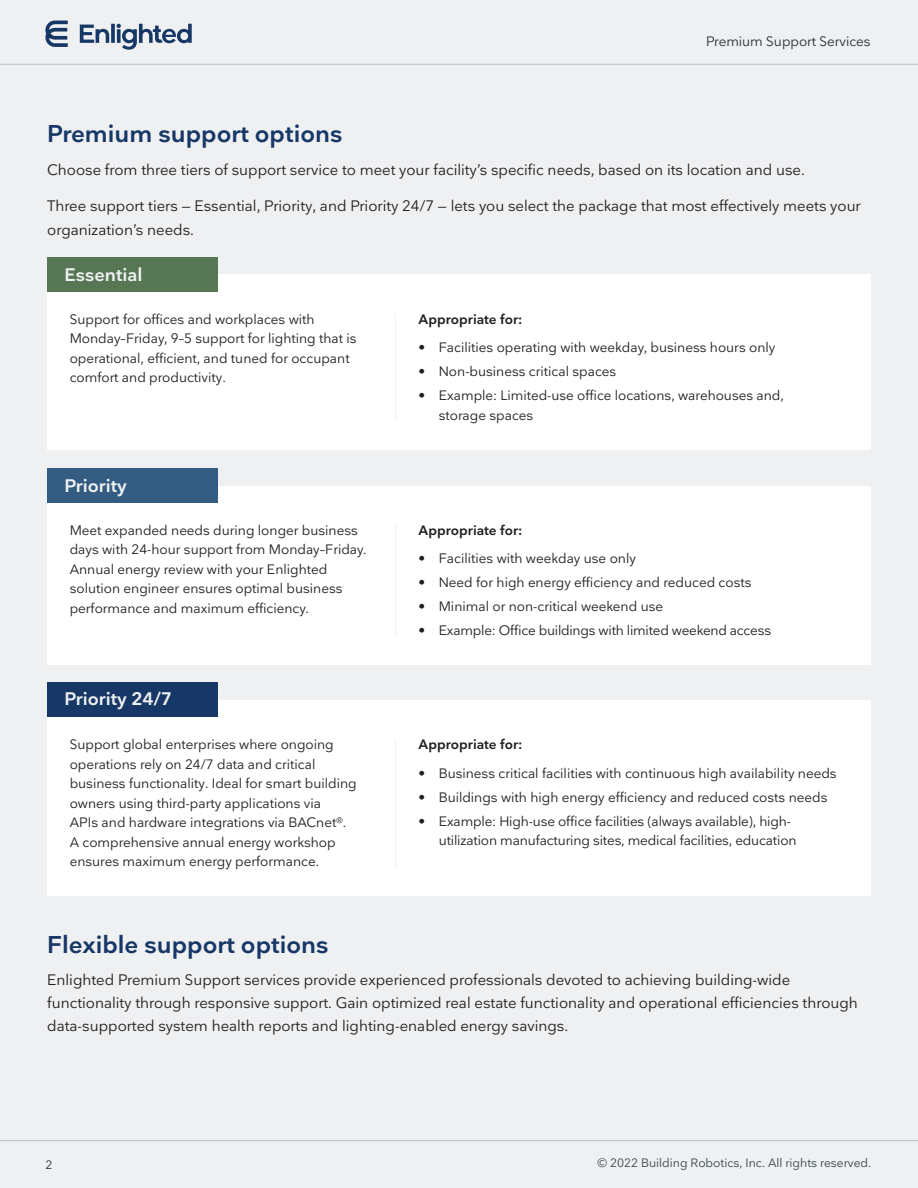
<style>
.page{position:relative;width:918px;height:1188px;background:#eef0f2}
.page>*{position:absolute;margin:0;border:0;box-sizing:border-box;transform-origin:0 0}
.H3_16_20_Demibold_Bl{font:600 24px "Nationale";color:#173766}
.Column_H1_12_14_Demi{font:600 18px "Nationale";color:#eef0f2}
.P2_10_15_Regular_Bla{font:15px/23.2px "Nationale";color:#231f20}
.P3_9_13_Regular_Blac{font:13.5px/19.5px "Nationale";color:#231f20}
.P3_9_13_Regular_Blac-2{font:600 13.5px "Nationale";color:#231f20}
.t1{font:13.5px "Nationale";color:#283235}
.t2{font:12px "Nationale";color:#39474e}
.t3{font:12px "Nationale";color:#283235}
</style>
<div class="page">
<hr style="left:0;top:64px;width:918px;height:1px;background:#bcbdc0">
<hr style="left:0;top:1140px;width:918px;height:1px;background:#bcbdc0">
<svg style="left:45px;top:21px;width:147px;height:29px"></svg>
<div style="left:47px;top:275px;width:824px;height:175px;background:#fff"></div>
<div style="left:47px;top:486px;width:824px;height:178px;background:#fff"></div>
<div style="left:47px;top:700px;width:824px;height:195px;background:#fff"></div>
<div style="left:47px;top:257px;width:171px;height:34px;background:#577754"></div>
<div style="left:47px;top:468px;width:171px;height:34px;background:#345c82"></div>
<div style="left:47px;top:682px;width:171px;height:35px;background:#173766"></div>
<hr style="left:395px;top:314px;width:1px;height:106px;background:#eef0f2">
<hr style="left:395px;top:525px;width:1px;height:110px;background:#eef0f2">
<hr style="left:395px;top:739px;width:1px;height:127px;background:#eef0f2">
<p class="t1" style="left:706px;top:33px;width:166px">Premium Support Services</p>
<p class="H3_16_20_Demibold_Bl" style="left:47px;top:119px;width:297px">Premium support options</p>
<p class="P2_10_15_Regular_Bla" style="left:47px;top:157px;width:759px">Choose from three tiers of support service to meet your facility’s specific needs, based on its location and use.</p>
<p class="P2_10_15_Regular_Bla" style="left:47px;top:194px;width:815px">Three support tiers — Essential, Priority, and Priority 24/7 — lets you select the package that most effectively meets your organization’s needs.</p>
<p class="Column_H1_12_14_Demi" style="left:65px;top:264px;width:79px">Essential</p>
<p class="P3_9_13_Regular_Blac" style="left:70px;top:309px;width:288px">Support for offices and workplaces with Monday–Friday, 9–5 support for lighting that is operational, efficient, and tuned for occupant comfort and productivity.</p>
<p class="Column_H1_12_14_Demi" style="left:65px;top:474px;width:64px">Priority</p>
<p class="P3_9_13_Regular_Blac" style="left:70px;top:520px;width:298px">Meet expanded needs during longer business days with 24-hour support from Monday–Friday.<br>Annual energy review with your Enlighted solution engineer ensures optimal business performance and maximum efficiency.</p>
<p class="Column_H1_12_14_Demi" style="left:65px;top:688px;width:109px">Priority 24/7</p>
<p class="P3_9_13_Regular_Blac" style="left:70px;top:735px;width:288px">Support global enterprises where ongoing operations rely on 24/7 data and critical business functionality. Ideal for smart building owners using third-party applications via<br>APIs and hardware integrations via BACnet<sup>®</sup>.<br>A comprehensive annual energy workshop ensures maximum energy performance.</p>
<p class="P3_9_13_Regular_Blac-2" style="left:419px;top:311px;width:105px">Appropriate for:</p>
<p class="P3_9_13_Regular_Blac" style="left:419px;top:338px;width:358px">• Facilities operating with weekday, business hours only</p>
<p class="P3_9_13_Regular_Blac" style="left:419px;top:362px;width:199px">• Non-business critical spaces</p>
<p class="P3_9_13_Regular_Blac" style="left:439px;top:386px;width:347px;text-indent:-20px">• Example: Limited-use office locations, warehouses and, storage spaces</p>
<p class="P3_9_13_Regular_Blac-2" style="left:419px;top:521px;width:105px">Appropriate for:</p>
<p class="P3_9_13_Regular_Blac" style="left:419px;top:549px;width:219px">• Facilities with weekday use only</p>
<p class="P3_9_13_Regular_Blac" style="left:419px;top:573px;width:335px">• Need for high energy efficiency and reduced costs</p>
<p class="P3_9_13_Regular_Blac" style="left:419px;top:597px;width:246px">• Minimal or non-critical weekend use</p>
<p class="P3_9_13_Regular_Blac" style="left:419px;top:621px;width:354px">• Example: Office buildings with limited weekend access</p>
<p class="P3_9_13_Regular_Blac-2" style="left:419px;top:736px;width:105px">Appropriate for:</p>
<p class="P3_9_13_Regular_Blac" style="left:419px;top:763px;width:420px">• Business critical facilities with continuous high availability needs</p>
<p class="P3_9_13_Regular_Blac" style="left:419px;top:787px;width:410px">• Buildings with high energy efficiency and reduced costs needs</p>
<p class="P3_9_13_Regular_Blac" style="left:439px;top:811px;width:359px;text-indent:-20px">• Example: High-use office facilities (always available), high&shy;utilization manufacturing sites, medical facilities, education</p>
<p class="H3_16_20_Demibold_Bl" style="left:47px;top:929px;width:283px">Flexible support options</p>
<p class="P2_10_15_Regular_Bla" style="left:47px;top:968px;width:812px">Enlighted Premium Support services provide experienced professionals devoted to achieving building-wide functionality through responsive support. Gain optimized real estate functionality and operational efficiencies through data-supported system health reports and lighting-enabled energy savings.</p>
<p class="t3" style="left:45px;top:1158px;width:9px">2</p>
<p class="t2" style="left:598px;top:1155px;width:275px">© 2022 Building Robotics, Inc. All rights reserved.</p>
</div>
